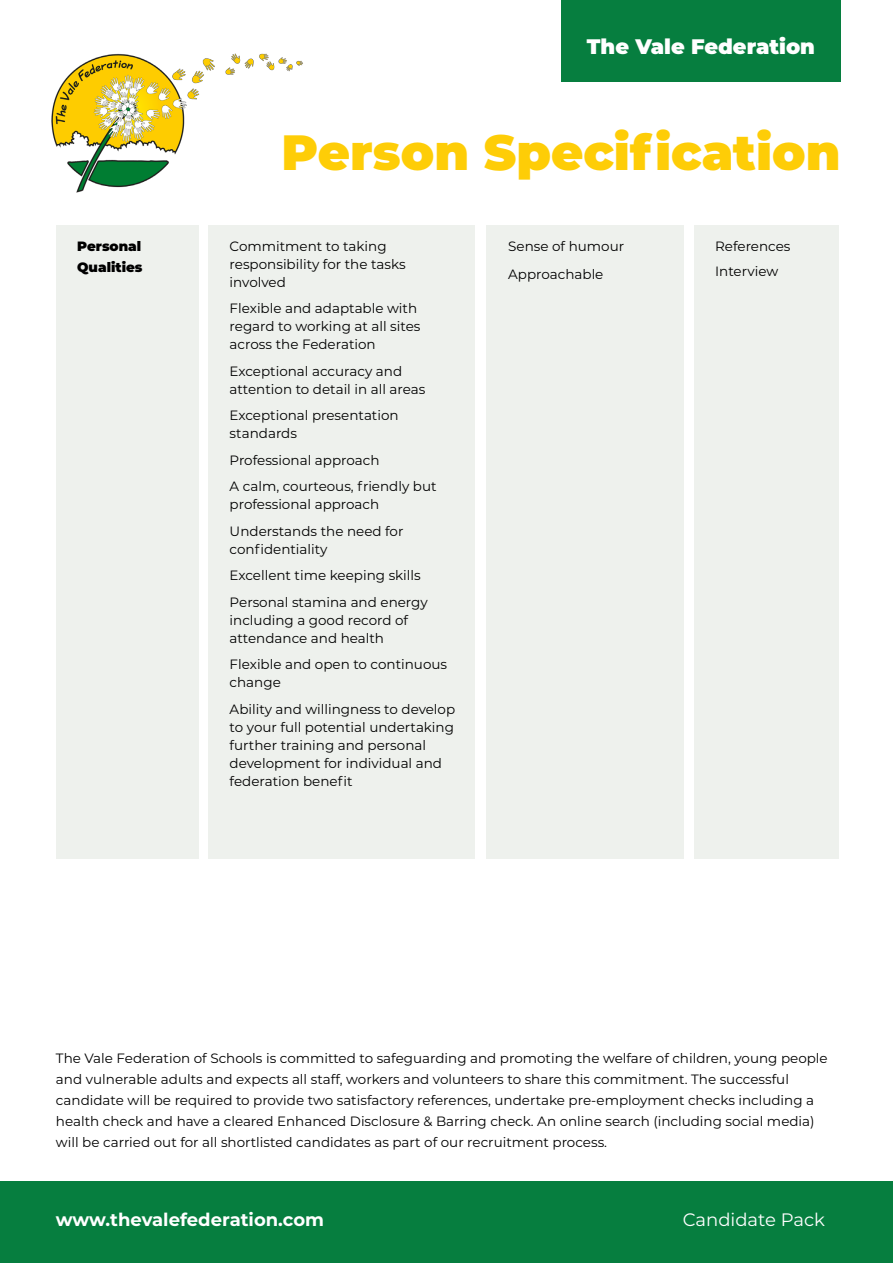
<style>
.page{position:relative;width:893px;height:1263px;background:#fff}
.page>*{position:absolute;margin:0;border:0;box-sizing:border-box;transform-origin:0 0}
.t1{font:900 49.5px "Montserrat";color:#fecd07}
.t2{font:900 21px "Montserrat";color:#fff}
.t3{font:700 18px "Montserrat";color:#fff}
.t4{font:18px "Montserrat";color:#fff}
.t5{font:13.5px/18px "Montserrat";color:#000}
.t6{font:900 13.5px/21px "Montserrat";color:#000}
</style>
<div class="page">
<div style="left:0;top:1181px;width:893px;height:82px;background:#067e3f"></div>
<img style="left:51px;top:53px;width:252px;height:140px">
<div style="left:561px;top:0;width:279px;height:81px;background:#067e3f"></div>
<div style="left:56px;top:225px;width:143px;height:634px;background:#eef1ed"></div>
<div style="left:209px;top:225px;width:266px;height:634px;background:#eef1ed"></div>
<div style="left:486px;top:225px;width:197px;height:634px;background:#eef1ed"></div>
<div style="left:694px;top:225px;width:145px;height:634px;background:#eef1ed"></div>
<h2 class="t2" style="left:587px;top:31px;width:230px">The Vale Federation</h2>
<h1 class="t1" style="left:282px;top:116px;width:560px">Person Specification</h1>
<p class="t6" style="left:77px;top:235px;width:67px">Personal<br>Qualities</p>
<p class="t5" style="left:230px;top:237px;width:177px">Commitment to taking responsibility for the tasks involved</p>
<p class="t5" style="left:230px;top:299px;width:192px">Flexible and adaptable with regard to working at all sites across the Federation</p>
<p class="t5" style="left:230px;top:362px;width:197px">Exceptional accuracy and attention to detail in all areas</p>
<p class="t5" style="left:230px;top:406px;width:171px">Exceptional presentation standards</p>
<p class="t5" style="left:230px;top:446px;width:208px;line-height:26.5px">Professional approach<br>A calm, courteous, friendly but</p>
<p class="t5" style="left:230px;top:491px;width:175px;line-height:26.5px">professional approach<br>Understands the need for</p>
<p class="t5" style="left:230px;top:535px;width:200px;line-height:26.5px">confidentiality<br>Excellent time keeping skills<br>Personal stamina and energy</p>
<p class="t5" style="left:230px;top:611px;width:180px">including a good record of attendance and health</p>
<p class="t5" style="left:230px;top:655px;width:219px">Flexible and open to continuous change</p>
<p class="t5" style="left:230px;top:700px;width:227px">Ability and willingness to develop to your full potential undertaking further training and personal development for individual and federation benefit</p>
<p class="t5" style="left:508px;top:232px;width:118px;line-height:28px">Sense of humour<br>Approachable</p>
<p class="t5" style="left:715px;top:233px;width:77px;line-height:25.2px">References<br>Interview</p>
<p class="t5" style="left:56px;top:1047px;width:773px;line-height:21px">The Vale Federation of Schools is committed to safeguarding and promoting the welfare of children, young people and vulnerable adults and expects all staff, workers and volunteers to share this commitment. The successful candidate will be required to provide two satisfactory references, undertake pre-employment checks including a health check and have a cleared Enhanced Disclosure &amp; Barring check. An online search (including social media) will be carried out for all shortlisted candidates as part of our recruitment process.</p>
<h3 class="t3" style="left:56px;top:1207px;width:270px">www.thevalefederation.com</h3>
<h3 class="t4" style="left:683px;top:1207px;width:144px">Candidate Pack</h3>
</div>
